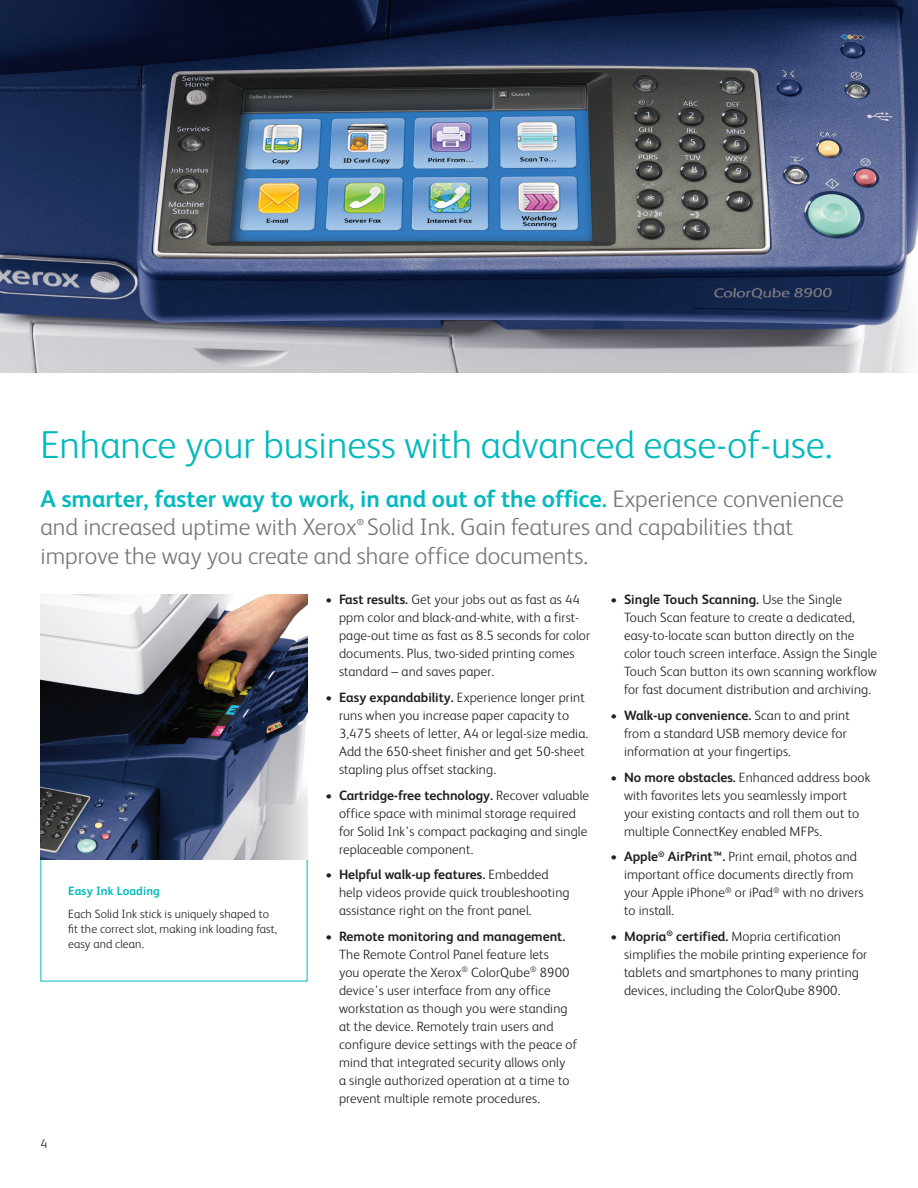
<style>
.page{position:relative;width:918px;height:1188px;background:#fff}
.page>*{position:absolute;margin:0;border:0;box-sizing:border-box;transform-origin:0 0}
.headline{font:300 39px "Xerox Sans";color:#03b9bd}
.intro{font:300 24px/28.5px "Xerox Sans";color:#76787b}
.t1{font:300 13.5px/18px "Xerox Sans";letter-spacing:.01em;color:#231f20}
.footer_-_left{font:300 12.75px "Xerox Sans";color:#231f20}
.sidebar_body{font:300 12px/15px "Xerox Sans";letter-spacing:.01em;color:#231f20}
.sidebar_headline{font:700 12px "Xerox Sans";letter-spacing:.01em;color:#03b9bd}
.intro-2{font:700 8.7px "Xerox Sans";color:#76787b}
.s1{font-weight:700;color:#03b9bd}
.s2{font-weight:700}
</style>
<div class="page">
<img style="left:0;top:0;width:918px;height:373px">
<img style="left:40px;top:594px;width:268px;height:265px">
<p class="headline" style="left:40px;top:419px;width:794px">Enhance your business with advanced ease-of-use.</p>
<p class="intro" style="left:40px;top:483px;width:805px"><span class="s1">A smarter, faster way to work, in and out of the office.</span> Experience convenience and increased uptime with Xerox Solid Ink. Gain features and capabilities that</p>
<p class="intro-2" style="left:357px;top:516px;width:9px">®</p>
<p class="intro" style="left:40px;top:540px;width:549px">improve the way you create and share office documents.</p>
<p class="sidebar_headline" style="left:68px;top:883px;width:93px">Easy Ink Loading</p>
<p class="sidebar_body" style="left:68px;top:906px;width:210px">Each Solid Ink stick is uniquely shaped to fit the correct slot, making ink loading fast, easy and clean.</p>
<p class="footer_-_left" style="left:40px;top:1135px;width:8px">4</p>
<p class="t1" style="left:339px;top:590px;width:253px;text-indent:-14px">• <span class="s2">Fast results.</span> Get your jobs out as fast as 44 ppm color and black-and-white, with a first&shy;page-out time as fast as 8.5 seconds for color documents. Plus, two-sided printing comes standard – and saves paper.</p>
<p class="t1" style="left:339px;top:688px;width:251px;text-indent:-14px">• <span class="s2">Easy expandability.</span> Experience longer print runs when you increase paper capacity to 3,475 sheets of letter, A4 or legal-size media.<br>Add the 650-sheet finisher and get 50-sheet stapling plus offset stacking.</p>
<p class="t1" style="left:339px;top:785px;width:252px;text-indent:-14px">• <span class="s2">Cartridge-free technology.</span> Recover valuable office space with minimal storage required for Solid Ink’s compact packaging and single replaceable component.</p>
<p class="t1" style="left:339px;top:865px;width:232px;text-indent:-14px">• <span class="s2">Helpful walk-up features.</span> Embedded help videos provide quick troubleshooting assistance right on the front panel.</p>
<p class="t1" style="left:339px;top:926px;width:240px;text-indent:-14px">• <span class="s2">Remote monitoring and management.<br></span>The Remote Control Panel feature lets<br>you operate the Xerox<sup>®</sup> ColorQube<sup>®</sup> 8900 device’s user interface from any office workstation as though you were standing at the device. Remotely train users and configure device settings with the peace of mind that integrated security allows only<br>a single authorized operation at a time to prevent multiple remote procedures.</p>
<p class="t1" style="left:624px;top:590px;width:255px;text-indent:-14px">• <span class="s2">Single Touch Scanning.</span> Use the Single Touch Scan feature to create a dedicated, easy-to-locate scan button directly on the color touch screen interface. Assign the Single Touch Scan button its own scanning workflow for fast document distribution and archiving.</p>
<p class="t1" style="left:624px;top:706px;width:227px;text-indent:-14px">• <span class="s2">Walk-up convenience.</span> Scan to and print from a standard USB memory device for information at your fingertips.</p>
<p class="t1" style="left:624px;top:767px;width:248px;text-indent:-14px">• <span class="s2">No more obstacles.</span> Enhanced address book with favorites lets you seamlessly import your existing contacts and roll them out to multiple ConnectKey enabled MFPs.</p>
<p class="t1" style="left:624px;top:847px;width:241px;text-indent:-14px">• <span class="s2">Apple</span><sup>®</sup> <span class="s2">AirPrint™.</span> Print email, photos and important office documents directly from your Apple iPhone<sup>®</sup> or iPad<sup>®</sup> with no drivers to install.</p>
<p class="t1" style="left:624px;top:926px;width:245px;text-indent:-14px">• <span class="s2">Mopria</span><sup>®</sup> <span class="s2">certified.</span> Mopria certification simplifies the mobile printing experience for tablets and smartphones to many printing devices, including the ColorQube 8900.</p>
</div>
